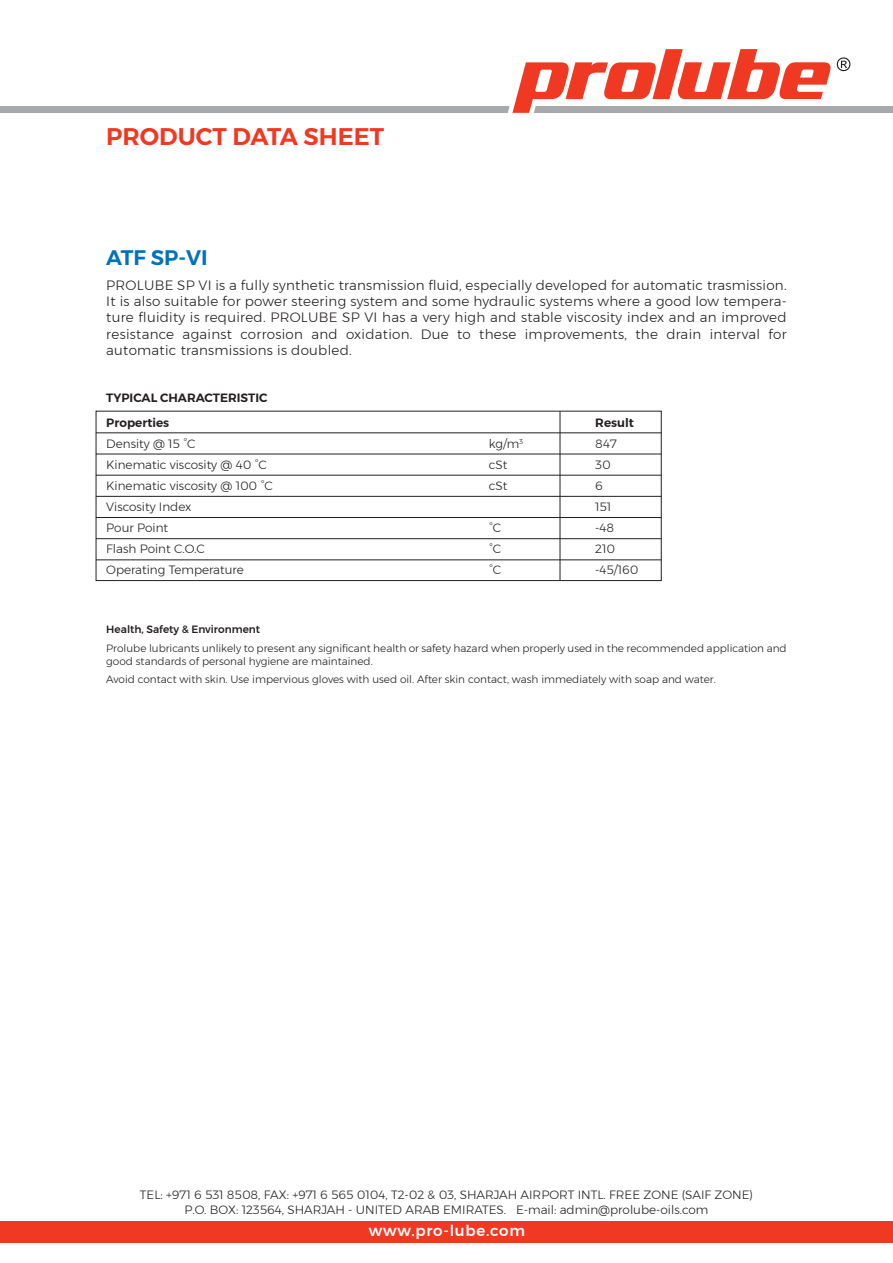
<style>
.page{position:relative;width:893px;height:1263px;background:#fff}
.page>*{position:absolute;margin:0;border:0;box-sizing:border-box;transform-origin:0 0}
.t1{font:600 24px "Montserrat";color:#ef3922}
.t2{font:600 21px "Montserrat";color:#0072bc}
.t3{font:500 15px "Montserrat";letter-spacing:.05em;color:#fff}
.t4{font:300 13.5px/16.2px "Montserrat";letter-spacing:.02em;color:#231f20;text-align:justify}
.t5{font:300 12px/14.4px "Montserrat";color:#231f20;text-align:center}
.t6{font:600 12px/25.5px "Montserrat";color:#231f20}
.t7{font:300 10.5px/12.6px "Montserrat";color:#231f20}
.t8{font:500 10.5px "Montserrat";color:#231f20}
</style>
<div class="page">
<div style="left:0;top:1221px;width:892px;height:21px;background:#ef3922"></div>
<div style="left:0;top:106px;width:892px;height:6px;background:#a8a9ad"></div>
<svg style="left:501px;top:49px;width:349px;height:64px"></svg>
<hr style="left:96px;top:432px;width:565px;height:1px;background:#231f20">
<hr style="left:96px;top:454px;width:565px;height:1px;background:#231f20">
<hr style="left:96px;top:475px;width:565px;height:1px;background:#231f20">
<hr style="left:96px;top:496px;width:565px;height:1px;background:#231f20">
<hr style="left:96px;top:517px;width:565px;height:1px;background:#231f20">
<hr style="left:96px;top:538px;width:565px;height:1px;background:#231f20">
<hr style="left:96px;top:559px;width:565px;height:1px;background:#231f20">
<hr style="left:560px;top:411px;width:1px;height:170px;background:#231f20">
<div style="left:96px;top:411px;width:566px;height:170px;border:1px solid #231f20"></div>
<h1 class="t1" style="left:106px;top:117px;width:279px">PRODUCT DATA SHEET</h1>
<h2 class="t2" style="left:106px;top:241px;width:103px">ATF SP-VI</h2>
<p class="t4" style="left:106px;top:277px;width:682px">PROLUBE SP VI is a fully synthetic transmission fluid, especially developed for automatic trasmission.<br>It is also suitable for power steering system and some hydraulic systems where a good low tempera&shy;ture fluidity is required. PROLUBE SP VI has a very high and stable viscosity index and an improved resistance against corrosion and oxidation. Due to these improvements, the drain interval for automatic transmissions is doubled.</p>
<p class="t6" style="left:106px;top:385px;width:163px">TYPICAL CHARACTERISTIC<br>Properties</p>
<p class="t6" style="left:595px;top:410px;width:40px">Result</p>
<p class="t5" style="left:106px;top:437px;width:91px">Density @ 15 °C</p>
<p class="t5" style="left:489px;top:437px;width:36px">kg/m<sup>3</sup></p>
<p class="t5" style="left:595px;top:437px;width:23px">847</p>
<p class="t5" style="left:106px;top:458px;width:162px">Kinematic viscosity @ 40 °C</p>
<p class="t5" style="left:489px;top:458px;width:20px">cSt</p>
<p class="t5" style="left:595px;top:458px;width:17px">30</p>
<p class="t5" style="left:106px;top:479px;width:168px">Kinematic viscosity @ 100 °C</p>
<p class="t5" style="left:489px;top:479px;width:20px">cSt</p>
<p class="t5" style="left:595px;top:479px;width:9px">6</p>
<p class="t5" style="left:106px;top:500px;width:87px">Viscosity Index</p>
<p class="t5" style="left:595px;top:500px;width:18px">151</p>
<p class="t5" style="left:106px;top:521px;width:63px">Pour Point</p>
<p class="t5" style="left:489px;top:521px;width:14px">°C</p>
<p class="t5" style="left:595px;top:521px;width:21px">-48</p>
<p class="t5" style="left:106px;top:542px;width:100px">Flash Point C.O.C</p>
<p class="t5" style="left:489px;top:542px;width:14px">°C</p>
<p class="t5" style="left:595px;top:542px;width:21px">210</p>
<p class="t5" style="left:106px;top:563px;width:139px">Operating Temperature</p>
<p class="t5" style="left:489px;top:563px;width:14px">°C</p>
<p class="t5" style="left:595px;top:563px;width:45px">-45/160</p>
<p class="t8" style="left:106px;top:621px;width:155px">Health, Safety &amp; Environment</p>
<p class="t7" style="left:106px;top:642px;width:682px">Prolube lubricants unlikely to present any significant health or safety hazard when properly used in the recommended application and good standards of personal hygiene are maintained.</p>
<p class="t7" style="left:106px;top:673px;width:611px">Avoid contact with skin. Use impervious gloves with used oil. After skin contact, wash immediately with soap and water.</p>
<p class="t5" style="left:140px;top:1188px;width:615px">TEL: +971 6 531 8508, FAX: +971 6 565 0104, T2-02 &amp; 03, SHARJAH AIRPORT INTL. FREE ZONE (SAIF ZONE)<br>P.O. BOX: 123564, SHARJAH - UNITED ARAB EMIRATES. E-mail: admin@prolube-oils.com</p>
<p class="t3" style="left:369px;top:1219px;width:158px">www.pro-lube.com</p>
</div>
